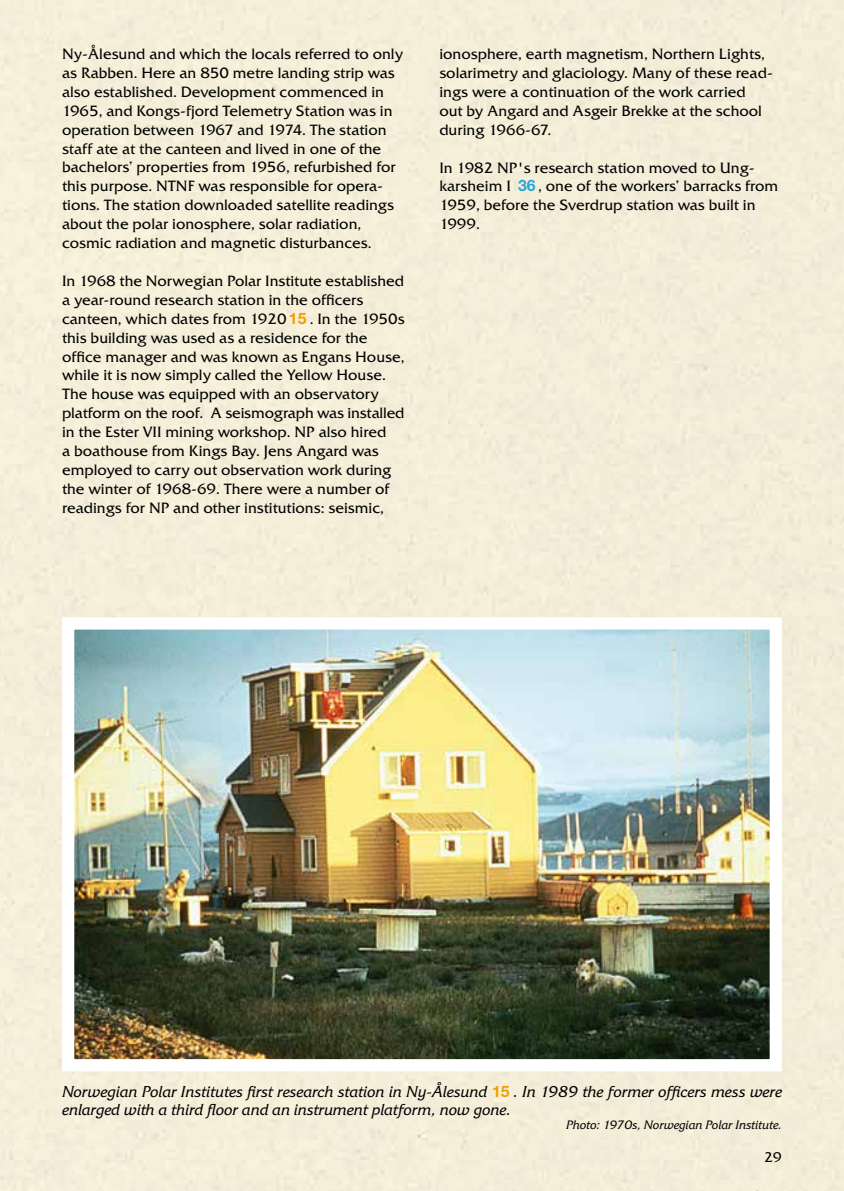
<style>
.page{position:relative;width:844px;height:1191px;background:#fff}
.page>*{position:absolute;margin:0;border:0;box-sizing:border-box;transform-origin:0 0}
.t1{font:italic 15.75px/18.9px "Friz Qua";color:#000}
.t2{font:14.88px/18.9px "Friz Qua";color:#000}
.t3{font:14px "Friz Qua";color:#000}
.t4{font:italic 12.25px "Friz Qua";color:#000}
.s1{font-family:"Helvetica Neue LT Pro";font-weight:700;font-size:15.75px;color:#f59d00}
.s2{font-family:"Helvetica Neue LT Pro";font-weight:700;font-size:15.75px;color:#27a6df}
.s3{font-family:"Helvetica Neue LT Pro";font-weight:700;font-style:normal;color:#f59d00}
</style>
<div class="page">
<img style="left:75px;top:630px;width:693px;height:428px">
<div style="left:62px;top:617px;width:719px;height:454px;border:12px solid #fff"></div>
<p class="t2" style="left:62px;top:44px;width:342px">Ny-Ålesund and which the locals referred to only as Rabben. Here an 850 metre landing strip was also established. Development commenced in 1965, and Kongs-fjord Telemetry Station was in operation between 1967 and 1974. The station staff ate at the canteen and lived in one of the bachelors’ properties from 1956, refurbished for this purpose. NTNF was responsible for opera&shy;tions. The station downloaded satellite readings about the polar ionosphere, solar radiation, cosmic radiation and magnetic disturbances.</p>
<p class="t2" style="left:62px;top:271px;width:344px">In 1968 the Norwegian Polar Institute established a year-round research station in the officers canteen, which dates from 1920 <span class="s1">15</span> . In the 1950s this building was used as a residence for the office manager and was known as Engans House, while it is now simply called the Yellow House.<br>The house was equipped with an observatory platform on the roof. A seismograph was installed in the Ester VII mining workshop. NP also hired<br>a boathouse from Kings Bay. Jens Angard was employed to carry out observation work during the winter of 1968-69. There were a number of readings for NP and other institutions: seismic,</p>
<p class="t2" style="left:439px;top:44px;width:335px">ionosphere, earth magnetism, Northern Lights, solarimetry and glaciology. Many of these read&shy;ings were a continuation of the work carried<br>out by Angard and Asgeir Brekke at the school during 1966-67.</p>
<p class="t2" style="left:439px;top:158px;width:317px">In 1982 NP's research station moved to Ung&shy;karsheim I</p>
<p class="t2" style="left:439px;top:177px;width:340px;text-indent:79px"><span class="s2">36</span> , one of the workers’ barracks from<br>1959, before the Sverdrup station was built in<br>1999.</p>
<p class="t1" style="left:62px;top:1081px;width:721px">Norwegian Polar Institutes first research station in Ny-Ålesund <span class="s3">15</span> . In 1989 the former officers mess were enlarged with a third floor and an instrument platform, now gone.</p>
<p class="t4" style="left:566px;top:1117px;width:217px">Photo: 1970s, Norwegian Polar Institute.</p>
<p class="t3" style="left:763px;top:1148px;width:19px">29</p>
</div>
